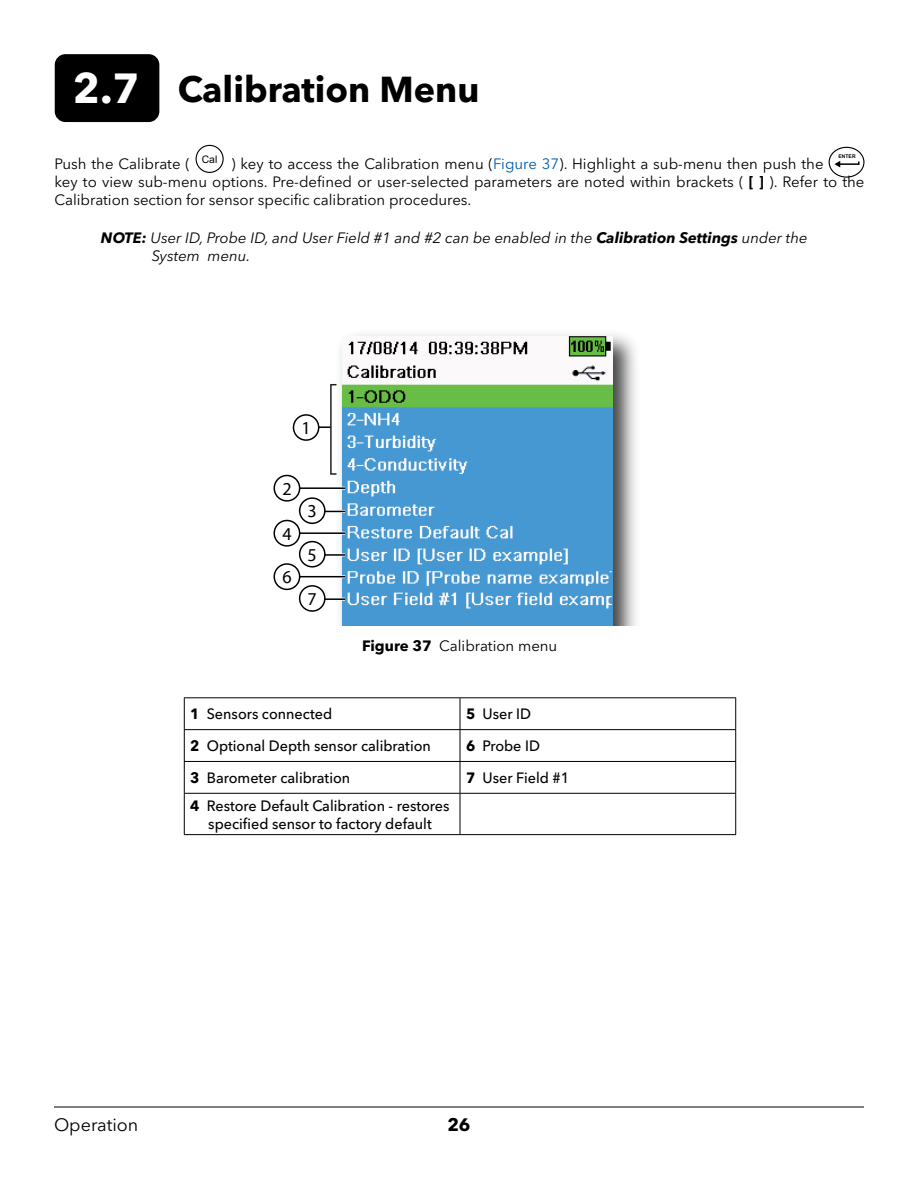
<style>
.page{position:relative;width:918px;height:1188px;background:#fff}
.page>*{position:absolute;margin:0;border:0;box-sizing:border-box;transform-origin:0 0}
.t1{font:700 36px "Avenir Next LT Pro";color:#000}
.t2{font:18px "Avenir Next LT Pro";color:#000}
.t3{font:18px "Myriad Pro";color:#000}
.t4{font:700 18px "Avenir Next LT Pro";color:#000}
.t5{font:15px/18px "Avenir Next LT Pro";color:#000}
.t6{font:500 15px/18px "Avenir Next LT Pro";color:#000;text-align:center;scale:.96 1}
.t7{font:italic 15px/18px "Avenir Next LT Pro";color:#000}
.t8{font:700 5.1px "Arial";color:#000}
.s1{font-size:42px;color:#fff}
.s2{color:#005cab}
.s3{font-weight:700}
</style>
<div class="page">
<hr style="left:54px;top:1107px;width:810px;height:1px;background:#000">
<div style="left:56px;top:55px;width:103px;height:66px;background:#000;border-radius:10px"></div>
<div style="left:55px;top:54px;width:104px;height:68px;border:2px solid #000;border-radius:10px"></div>
<img style="left:340px;top:334px;width:296px;height:291px">
<img style="left:342px;top:336px;width:270px;height:289px">
<svg style="left:274px;top:384px;width:71px;height:228px"></svg>
<div style="left:196px;top:145px;width:28px;height:28px;border:1px solid #000;border-radius:50%"></div>
<svg style="left:834px;top:161px;width:26px;height:7px"></svg>
<div style="left:829px;top:147px;width:35px;height:31px;border:1px solid #000;border-radius:50%"></div>
<hr style="left:184px;top:697px;width:276px;height:1px;background:#000">
<hr style="left:184px;top:698px;width:1px;height:31px;background:#000">
<hr style="left:460px;top:697px;width:276px;height:1px;background:#000">
<hr style="left:460px;top:698px;width:1px;height:31px;background:#000">
<hr style="left:735px;top:698px;width:1px;height:31px;background:#000">
<hr style="left:184px;top:729px;width:276px;height:1px;background:#000">
<hr style="left:184px;top:730px;width:1px;height:31px;background:#000">
<hr style="left:460px;top:729px;width:276px;height:1px;background:#000">
<hr style="left:460px;top:730px;width:1px;height:31px;background:#000">
<hr style="left:735px;top:730px;width:1px;height:31px;background:#000">
<hr style="left:184px;top:761px;width:276px;height:1px;background:#000">
<hr style="left:184px;top:762px;width:1px;height:31px;background:#000">
<hr style="left:460px;top:761px;width:276px;height:1px;background:#000">
<hr style="left:460px;top:762px;width:1px;height:31px;background:#000">
<hr style="left:735px;top:762px;width:1px;height:31px;background:#000">
<hr style="left:184px;top:793px;width:276px;height:1px;background:#000">
<hr style="left:184px;top:794px;width:1px;height:40px;background:#000">
<hr style="left:460px;top:793px;width:276px;height:1px;background:#000">
<hr style="left:460px;top:794px;width:1px;height:40px;background:#000">
<hr style="left:735px;top:794px;width:1px;height:40px;background:#000">
<hr style="left:184px;top:834px;width:276px;height:1px;background:#000">
<hr style="left:460px;top:834px;width:276px;height:1px;background:#000">
<h1 class="t1" style="left:73px;top:67px;width:408px"><span class="s1">2.7</span> Calibration Menu</h1>
<p class="t5" style="left:55px;top:154px;width:771px">Push the Calibrate ( <sup>Cal</sup> ) key to access the Calibration menu (<span class="s2">Figure 37</span>). Highlight a sub-menu then push the</p>
<p class="t8" style="left:839px;top:152px;width:19px">ENTER</p>
<p class="t5" style="left:55px;top:172px;width:812px">key to view sub-menu options. Pre-defined or user-selected parameters are noted within brackets ( <span class="s3">[ ]</span> ). Refer to the<br>Calibration section for sensor specific calibration procedures.</p>
<p class="t7" style="left:152px;top:229px;width:657px;text-indent:-51px"><span class="s3">NOTE:</span> User ID, Probe ID, and User Field #1 and #2 can be enabled in the <span class="s3">Calibration Settings</span> under the<br>System menu.</p>
<p class="t3" style="left:301px;top:417px;width:11px">1</p>
<p class="t3" style="left:282px;top:478px;width:11px">2</p>
<p class="t3" style="left:282px;top:523px;width:11px">4</p>
<p class="t3" style="left:282px;top:566px;width:11px">6</p>
<p class="t3" style="left:308px;top:500px;width:11px">3</p>
<p class="t3" style="left:308px;top:544px;width:11px">5</p>
<p class="t3" style="left:308px;top:588px;width:11px">7</p>
<p class="t5" style="left:362px;top:637px;width:197px"><span class="s3">Figure 37</span> Calibration menu</p>
<p class="t6" style="left:190px;top:705px;width:149px"><span class="s3">1</span> Sensors connected</p>
<p class="t6" style="left:466px;top:705px;width:69px"><span class="s3">5</span> User ID</p>
<p class="t6" style="left:190px;top:737px;width:252px"><span class="s3">2</span> Optional Depth sensor calibration</p>
<p class="t6" style="left:466px;top:737px;width:79px"><span class="s3">6</span> Probe ID</p>
<p class="t6" style="left:190px;top:769px;width:168px"><span class="s3">3</span> Barometer calibration</p>
<p class="t6" style="left:466px;top:769px;width:109px"><span class="s3">7</span> User Field #1</p>
<p class="t6" style="left:190px;top:796px;width:272px"><span class="s3">4</span> Restore Default Calibration - restores specified sensor to factory default</p>
<p class="t2" style="left:54px;top:1114px;width:86px">Operation</p>
<p class="t4" style="left:447px;top:1114px;width:25px">26</p>
</div>
